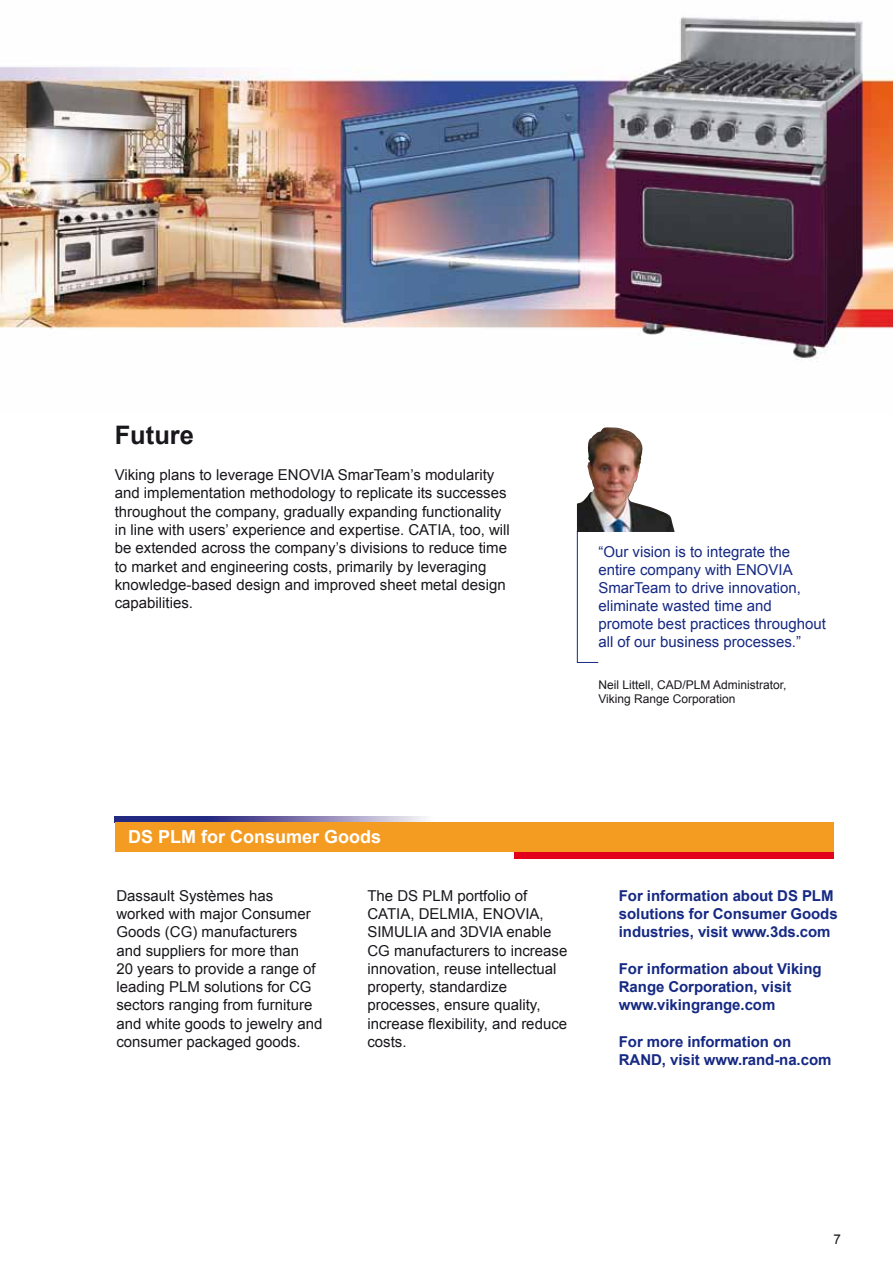
<style>
.page{position:relative;width:893px;height:1263px;background:#fff}
.page>*{position:absolute;margin:0;border:0;box-sizing:border-box;transform-origin:0 0}
.t1{font:700 25.5px "Arial";color:#1a171c}
.t2{font:700 18px "Arial";color:#fff}
.t3{font:15px/18.3px "Arial";color:#1a171c}
.t4{font:700 15px/18.3px "Arial";letter-spacing:-.005em;color:#162983}
.t5{font:15px/18px "Arial";color:#162983}
.t6{font:13.5px "Arial";color:#1a171c}
.t7{font:12px/14.4px "Arial";color:#1a171c}
</style>
<div class="page">
<img style="left:0;top:17px;width:893px;height:345px">
<img style="left:115px;top:816px;width:310px;height:6px">
<div style="left:115px;top:822px;width:718px;height:30px;background:#f49b22"></div>
<div style="left:514px;top:852px;width:319px;height:6px;background:#e2001a"></div>
<div style="left:577px;top:531px;width:22px;height:132px;border:1px solid #162983"></div>
<img style="left:577px;top:427px;width:98px;height:105px">
<h1 class="t1" style="left:115px;top:418px;width:81px">Future</h1>
<p class="t3" style="left:115px;top:466px;width:397px">Viking plans to leverage ENOVIA SmarTeam’s modularity and implementation methodology to replicate its successes throughout the company, gradually expanding functionality in line with users’ experience and expertise. CATIA, too, will be extended across the company’s divisions to reduce time to market and engineering costs, primarily by leveraging knowledge-based design and improved sheet metal design capabilities.</p>
<p class="t2" style="left:128px;top:825px;width:255px">DS PLM for Consumer Goods</p>
<p class="t5" style="left:598px;top:543px;width:229px">“Our vision is to integrate the entire company with ENOVIA<br>SmarTeam to drive innovation, eliminate wasted time and promote best practices throughout all of our business processes.”</p>
<p class="t7" style="left:598px;top:678px;width:190px">Neil Littell, CAD/PLM Administrator,<br>Viking Range Corporation</p>
<p class="t3" style="left:116px;top:886px;width:207px">Dassault Systèmes has worked with major Consumer<br>Goods (CG) manufacturers and suppliers for more than<br>20 years to provide a range of leading PLM solutions for CG sectors ranging from furniture and white goods to jewelry and consumer packaged goods.</p>
<p class="t3" style="left:367px;top:886px;width:202px">The DS PLM portfolio of<br>CATIA, DELMIA, ENOVIA,<br>SIMU LIA and 3DVIA enable<br>CG manufacturers to increase innovation, reuse intellectual property, standardize processes, ensure quality, increase flexibility, and reduce costs.</p>
<p class="t4" style="left:619px;top:887px;width:220px">For information about DS PLM solutions for Consumer Goods industries, visit www.3ds.com</p>
<p class="t4" style="left:619px;top:960px;width:204px">For information about Viking<br>Range Corporation, visit www.vikingrange.com</p>
<p class="t4" style="left:619px;top:1033px;width:214px">For more information on<br>RAND, visit www.rand-na.com</p>
<p class="t6" style="left:833px;top:1230px;width:9px">7</p>
</div>
